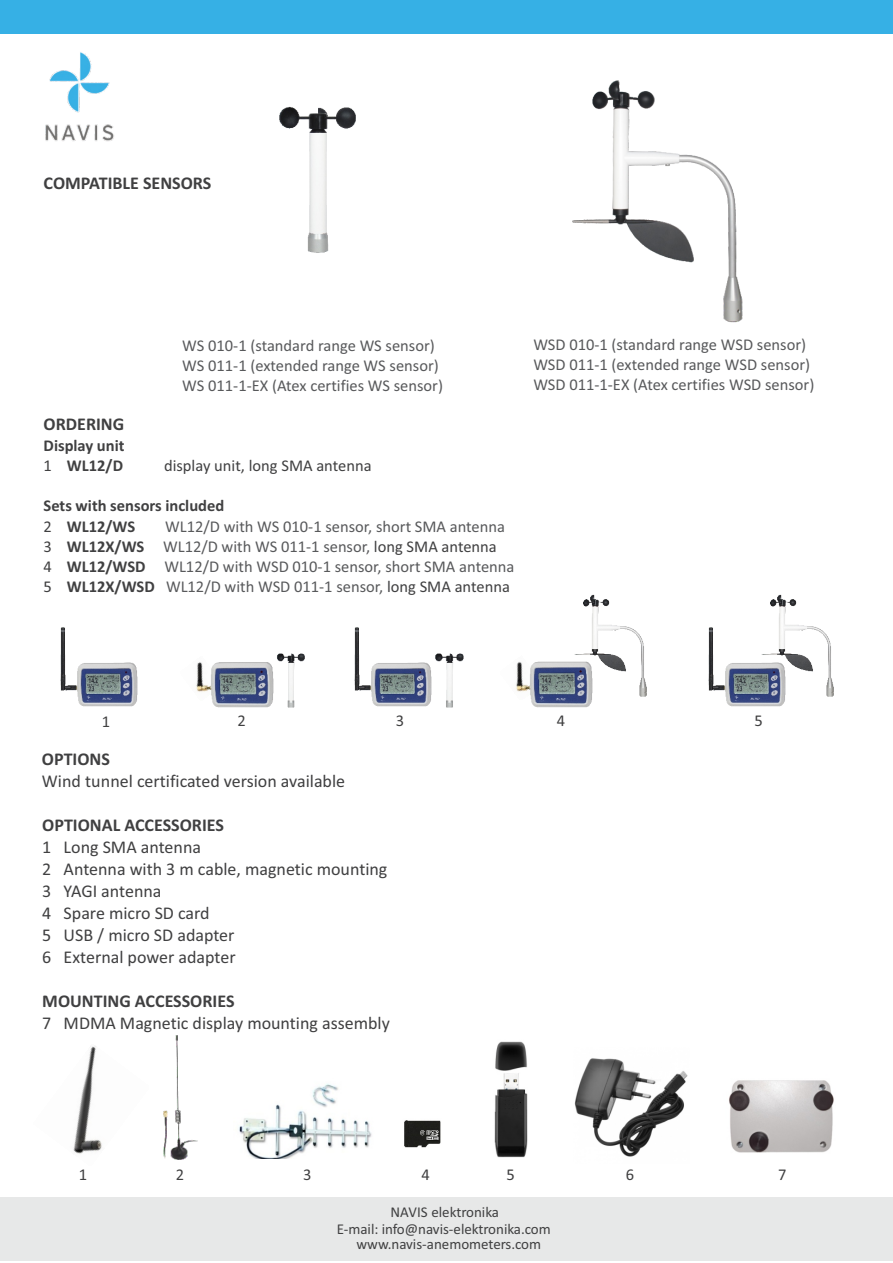
<style>
.page{position:relative;width:893px;height:1263px;background:#fff}
.page>*{position:absolute;margin:0;border:0;box-sizing:border-box;transform-origin:0 0}
.t1{font:18px/21.9px "Calibri";color:#404041}
.t2{font:700 18px "Calibri";color:#404041}
.t3{font:16.5px/20.1px "Calibri";color:#58595b}
.t4{font:700 16.5px/20.1px "Calibri";color:#404041}
.t5{font:16.5px "Calibri";color:#404041}
.t6{font:15px "Calibri";color:#414142}
.s1{font-weight:400}
.s2{color:#404041}
.s3{font-weight:700;color:#404041}
</style>
<div class="page">
<div style="left:0;top:0;width:893px;height:33px;background:#36b0e5"></div>
<div style="left:0;top:1197px;width:893px;height:64px;background:#e7e8e8"></div>
<img style="left:239px;top:1083px;width:133px;height:76px">
<img style="left:45px;top:52px;width:69px;height:89px">
<img style="left:494px;top:1041px;width:34px;height:117px">
<img style="left:404px;top:1120px;width:37px;height:28px">
<img style="left:574px;top:1058px;width:114px;height:99px">
<img style="left:354px;top:627px;width:75px;height:80px">
<img style="left:60px;top:627px;width:78px;height:80px">
<img style="left:708px;top:627px;width:74px;height:80px">
<img style="left:279px;top:106px;width:77px;height:147px">
<img style="left:572px;top:80px;width:171px;height:243px">
<img style="left:277px;top:653px;width:28px;height:55px">
<img style="left:429px;top:653px;width:35px;height:55px">
<img style="left:583px;top:594px;width:64px;height:103px">
<img style="left:754px;top:594px;width:80px;height:111px">
<img style="left:73px;top:1046px;width:29px;height:108px">
<img style="left:196px;top:662px;width:78px;height:46px">
<img style="left:516px;top:622px;width:81px;height:86px">
<img style="left:164px;top:1035px;width:34px;height:124px">
<img style="left:729px;top:1080px;width:105px;height:73px">
<p class="t2" style="left:44px;top:176px;width:169px">COMPATIBLE SENSORS</p>
<p class="t3" style="left:182px;top:337px;width:262px">WS 010-1 (standard range WS sensor)<br>WS 011-1 (extended range WS sensor)<br>WS 011-1-EX (Atex certifies WS sensor)</p>
<p class="t3" style="left:533px;top:336px;width:283px">WSD 010-1 (standard range WSD sensor)<br>WSD 011-1 (extended range WSD sensor)<br>WSD 011-1-EX (Atex certifies WSD sensor)</p>
<p class="t2" style="left:44px;top:417px;width:82px">ORDERING</p>
<p class="t4" style="left:44px;top:437px;width:82px">Display unit<br><span class="s1">1</span> WL12/D</p>
<p class="t5" style="left:164px;top:459px;width:209px">display unit, long SMA antenna</p>
<p class="t4" style="left:44px;top:497px;width:182px">Sets with sensors included<br><span class="s1">2</span> WL12/WS</p>
<p class="t3" style="left:44px;top:517px;width:472px;text-indent:122px">WL12/D with WS 010-1 sensor, short SMA antenna <span class="s2">3</span> <span class="s3">WL12X/WS</span> WL12/D with WS 011-1 sensor, <span class="s2">long SMA antenna<br>4</span> <span class="s3">WL12/WSD</span> WL12/D with WSD 010-1 sensor, short SMA antenna <span class="s2">5</span> <span class="s3">WL12X/WSD</span> WL12/D with WSD 011-1 sensor, <span class="s2">long SMA antenna</span></p>
<p class="t5" style="left:102px;top:714px;width:10px">1</p>
<p class="t5" style="left:238px;top:714px;width:10px">2</p>
<p class="t5" style="left:396px;top:714px;width:10px">3</p>
<p class="t5" style="left:557px;top:714px;width:10px">4</p>
<p class="t5" style="left:754px;top:714px;width:10px">5</p>
<p class="t2" style="left:42px;top:751px;width:70px">OPTIONS</p>
<p class="t1" style="left:42px;top:771px;width:305px">Wind tunnel certificated version available</p>
<p class="t2" style="left:42px;top:817px;width:183px">OPTIONAL ACCESSORIES</p>
<p class="t1" style="left:42px;top:837px;width:347px">1 Long SMA antenna<br>2 Antenna with 3 m cable, magnetic mounting<br>3 YAGI antenna<br>4 Spare micro SD card<br>5 USB / micro SD adapter<br>6 External power adapter</p>
<p class="t2" style="left:42px;top:993px;width:194px">MOUNTING ACCESSORIES</p>
<p class="t1" style="left:42px;top:1013px;width:349px">7 MDMA Magnetic display mounting assembly</p>
<p class="t5" style="left:79px;top:1168px;width:10px">1</p>
<p class="t5" style="left:176px;top:1168px;width:10px">2</p>
<p class="t5" style="left:303px;top:1168px;width:10px">3</p>
<p class="t5" style="left:421px;top:1168px;width:10px">4</p>
<p class="t5" style="left:506px;top:1168px;width:10px">5</p>
<p class="t5" style="left:626px;top:1168px;width:10px">6</p>
<p class="t6" style="left:390px;top:1206px;width:110px">NAVIS elektronika</p>
<p class="t6" style="left:337px;top:1223px;width:215px">E-mail: info@navis-elektronika.com</p>
<p class="t6" style="left:356px;top:1238px;width:186px">www.navis-anemometers.com</p>
<p class="t5" style="left:778px;top:1167px;width:10px">7</p>
</div>
